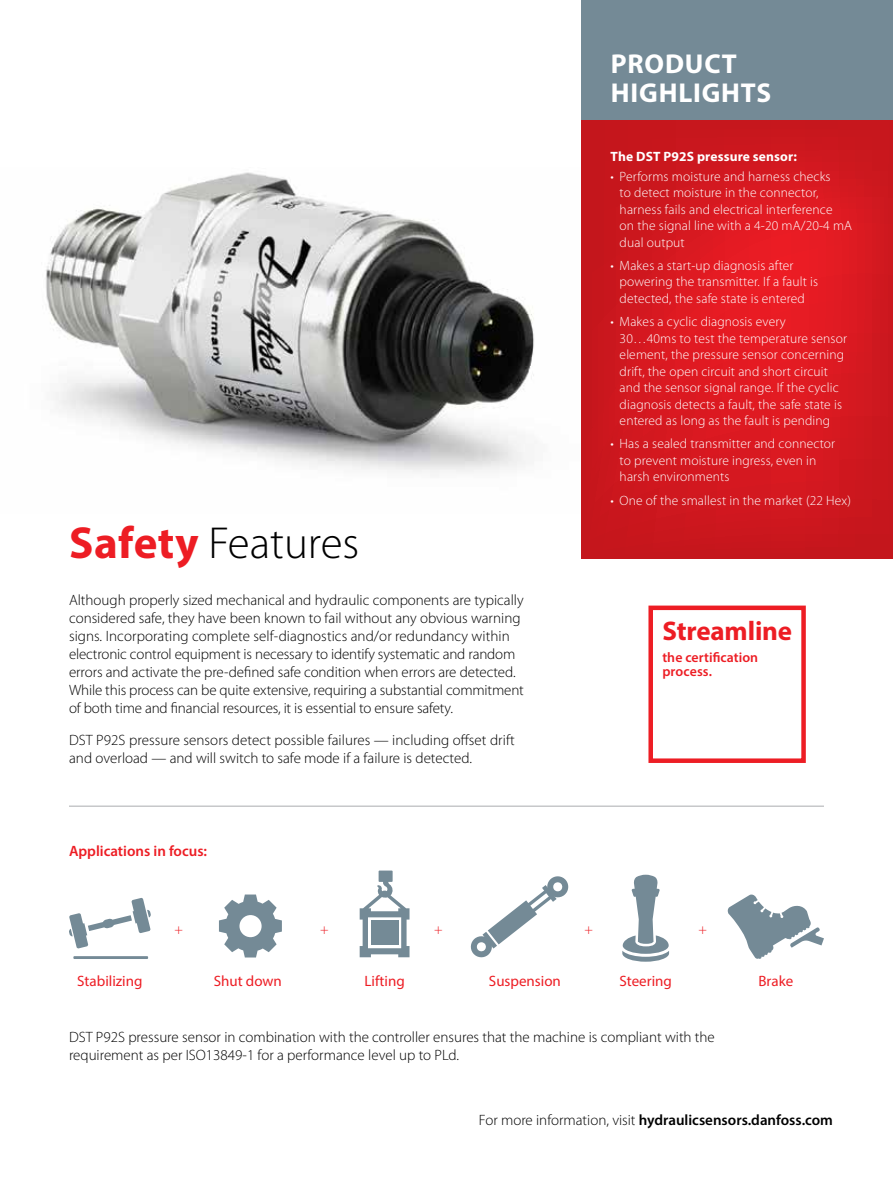
<style>
.page{position:relative;width:893px;height:1191px;background:#fff}
.page>*{position:absolute;margin:0;border:0;box-sizing:border-box;transform-origin:0 0}
.t1{font:300 45px "Myriad Pro";color:#000}
.t2{font:700 27.3px/28.5px "Myriad Pro";letter-spacing:.03em;color:#fff}
.t3{font:700 27px "Myriad Pro";letter-spacing:-.005em;color:#ed1d24}
.t4{font:300 15px/18px "Myriad Pro";color:#000}
.t5{font:600 15px "Myriad Pro";color:#000}
.t6{font:15px "Myriad Pro";color:#ed1d24}
.t7{font:600 15px "Myriad Pro";color:#ed1d24}
.t8{font:300 14.25px "Myriad Pro";color:#ed1d24}
.t9{font:600 13.8px/13.8px "Myriad Pro";letter-spacing:.005em;color:#ed1d24}
.t10{font:300 13.5px/16.5px "Myriad Pro";letter-spacing:.01em;color:#fff}
.t11{font:700 13.5px "Myriad Pro";letter-spacing:.01em;color:#fff}
.s1{font-weight:700;color:#ed1d24}
.s2{font-weight:300}
</style>
<div class="page">
<img style="left:45px;top:172px;width:489px;height:301px">
<div style="left:581px;top:0;width:312px;height:130px;background:#748a96"></div>
<svg style="left:581px;top:120px;width:312px;height:438px;background:#d3181f"></svg>
<hr style="left:69px;top:805px;width:755px;height:2px;background:#c7c8ca">
<hr style="left:73px;top:956px;width:75px;height:3px;background:#748a96">
<svg style="left:69px;top:898px;width:82px;height:50px"></svg>
<svg style="left:622px;top:874px;width:47px;height:87px"></svg>
<svg style="left:360px;top:870px;width:49px;height:87px"></svg>
<svg style="left:727px;top:894px;width:97px;height:65px"></svg>
<svg style="left:470px;top:876px;width:99px;height:82px"></svg>
<svg style="left:219px;top:894px;width:63px;height:63px"></svg>
<div style="left:648px;top:605px;width:158px;height:158px;border:4px solid #ed1d24"></div>
<h2 class="t2" style="left:611px;top:49px;width:162px">PRODUCT<br>HIGHLIGHTS</h2>
<h1 class="t1" style="left:69px;top:516px;width:292px"><span class="s1">Safety</span> Features</h1>
<p class="t4" style="left:69px;top:591px;width:456px">Although properly sized mechanical and hydraulic components are typically considered safe, they have been known to fail without any obvious warning signs. Incorporating complete self-diagnostics and/or redundancy within electronic control equipment is necessary to identify systematic and random errors and activate the pre-defined safe condition when errors are detected.<br>While this process can be quite extensive, requiring a substantial commitment of both time and financial resources, it is essential to ensure safety.</p>
<p class="t4" style="left:69px;top:731px;width:447px">DST P92S pressure sensors detect possible failures — including offset drift and overload — and will switch to safe mode if a failure is detected.</p>
<p class="t7" style="left:69px;top:841px;width:140px">Applications in focus:</p>
<p class="t11" style="left:611px;top:147px;width:188px">The DST P92S pressure sensor:</p>
<p class="t10" style="left:620px;top:168px;width:234px;text-indent:-9px">• Performs moisture and harness checks<br>to detect moisture in the connector, harness fails and electrical interference<br>on the signal line with a 4-20 mA/20-4 mA dual output</p>
<p class="t10" style="left:620px;top:257px;width:200px;text-indent:-9px">• Makes a start-up diagnosis after powering the transmitter. If a fault is detected, the safe state is entered</p>
<p class="t10" style="left:620px;top:313px;width:229px;text-indent:-9px">• Makes a cyclic diagnosis every<br>30…40ms to test the temperature sensor element, the pressure sensor concerning drift, the open circuit and short circuit and the sensor signal range. If the cyclic diagnosis detects a fault, the safe state is entered as long as the fault is pending</p>
<p class="t10" style="left:620px;top:435px;width:217px;text-indent:-9px">• Has a sealed transmitter and connector to prevent moisture ingress, even in harsh environments</p>
<p class="t10" style="left:611px;top:492px;width:242px">• One of the smallest in the market (22 Hex)</p>
<h3 class="t3" style="left:662px;top:613px;width:131px">Streamline</h3>
<p class="t9" style="left:662px;top:650px;width:97px">the certification process.</p>
<p class="t8" style="left:174px;top:920px;width:10px">+</p>
<p class="t8" style="left:320px;top:920px;width:10px">+</p>
<p class="t8" style="left:434px;top:920px;width:10px">+</p>
<p class="t8" style="left:584px;top:920px;width:10px">+</p>
<p class="t8" style="left:699px;top:920px;width:10px">+</p>
<p class="t6" style="left:77px;top:971px;width:67px">Stabilizing</p>
<p class="t6" style="left:214px;top:971px;width:70px">Shut down</p>
<p class="t6" style="left:364px;top:971px;width:42px">Lifting</p>
<p class="t6" style="left:489px;top:971px;width:73px">Suspension</p>
<p class="t6" style="left:619px;top:971px;width:54px">Steering</p>
<p class="t6" style="left:758px;top:971px;width:36px">Brake</p>
<p class="t4" style="left:69px;top:1028px;width:647px">DST P92S pressure sensor in combination with the controller ensures that the machine is compliant with the requirement as per ISO13849-1 for a performance level up to PLd.</p>
<p class="t5" style="left:479px;top:1110px;width:355px"><span class="s2">For more information, visit</span> hydraulicsensors.danfoss.com</p>
</div>
